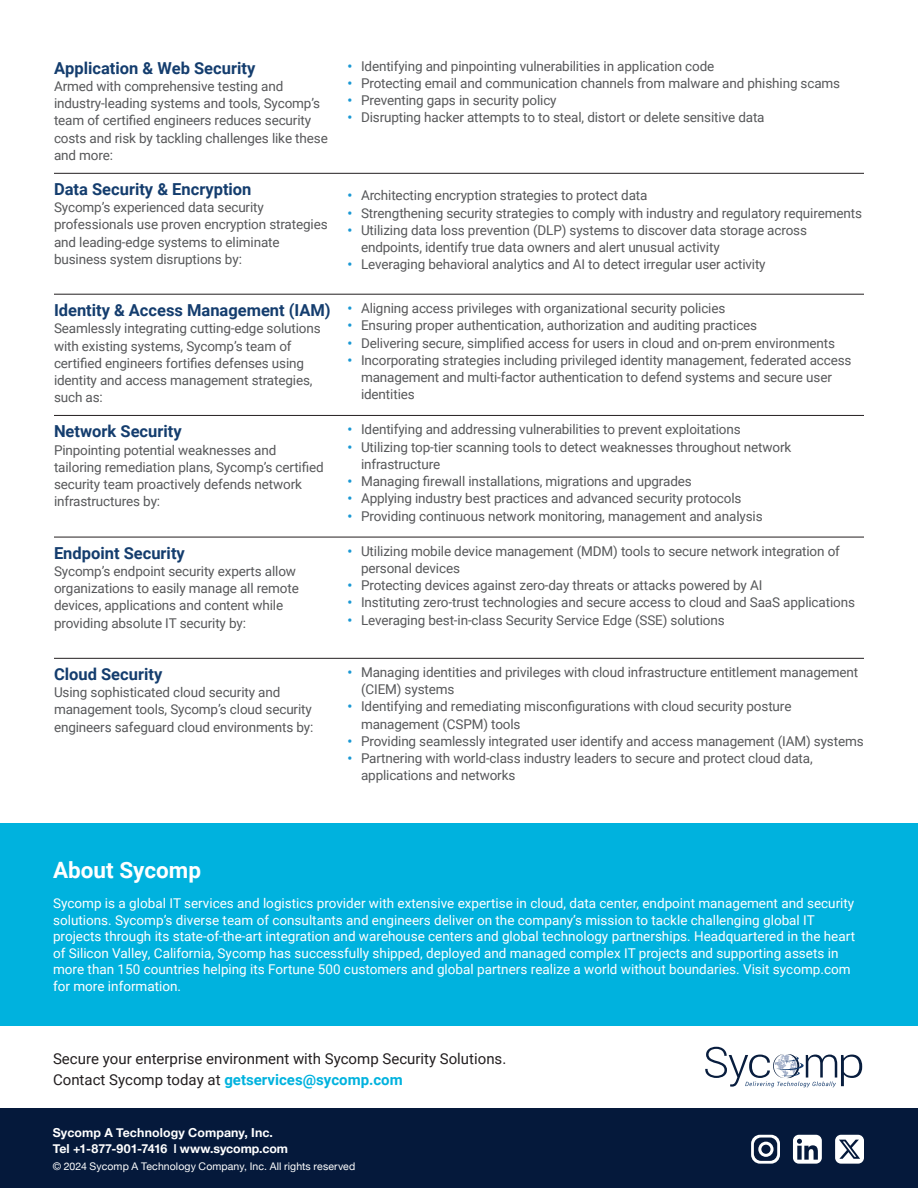
<style>
.page{position:relative;width:918px;height:1188px;background:#fff}
.page>*{position:absolute;margin:0;border:0;box-sizing:border-box;transform-origin:0 0}
.Heads{font:700 22.5px "Roboto";color:#fff}
.Heads-2{font:700 16.5px "Roboto";color:#143d6e}
.t1{font:15px/21px "Roboto";color:#231f20}
.Subheads{font:13.5px/17.2px "Roboto";letter-spacing:-.01em;color:#57585a}
.Body{font:13.5px/16.5px "Roboto";color:#fff}
.t2{font:700 12.3px/16.5px "Helvetica Neue";letter-spacing:.005em;color:#fff}
.t3{font:10.5px "Helvetica Neue";letter-spacing:.01em;color:#fff}
.s1{font-weight:700;color:#1a98d4}
.s2{font-weight:700;color:#00b2de}
.s3{font-weight:500}
</style>
<div class="page">
<div style="left:0;top:1108px;width:918px;height:80px;background:#05193b"></div>
<svg style="left:751px;top:1135px;width:29px;height:29px"></svg>
<svg style="left:793px;top:1135px;width:29px;height:29px"></svg>
<div style="left:835px;top:1135px;width:29px;height:29px;background:#fff;border-radius:6px"></div>
<svg style="left:839px;top:1140px;width:21px;height:19px"></svg>
<div style="left:0;top:824px;width:918px;height:202px;background:#00b2de"></div>
<svg style="left:705px;top:1047px;width:157px;height:40px"></svg>
<hr style="left:54px;top:173px;width:810px;height:1px;background:#231f20">
<hr style="left:54px;top:294px;width:810px;height:1px;background:#231f20">
<hr style="left:54px;top:415px;width:810px;height:1px;background:#231f20">
<hr style="left:54px;top:537px;width:810px;height:1px;background:#231f20">
<hr style="left:54px;top:658px;width:810px;height:1px;background:#231f20">
<p class="Heads-2" style="left:54px;top:56px;width:203px">Application &amp; Web Security</p>
<p class="Subheads" style="left:54px;top:77px;width:275px">Armed with comprehensive testing and industry-leading systems and tools, Sycomp’s team of certified engineers reduces security costs and risk by tackling challenges like these and more:</p>
<p class="Heads-2" style="left:54px;top:177px;width:199px">Data Security &amp; Encryption</p>
<p class="Subheads" style="left:54px;top:198px;width:275px">Sycomp’s experienced data security professionals use proven encryption strategies and leading-edge systems to eliminate business system disruptions by:</p>
<p class="Heads-2" style="left:54px;top:299px;width:278px">Identity &amp; Access Management (IAM)</p>
<p class="Subheads" style="left:54px;top:319px;width:268px">Seamlessly integrating cutting-edge solutions with existing systems, Sycomp’s team of certified engineers fortifies defenses using identity and access management strategies, such as:</p>
<p class="Heads-2" style="left:54px;top:420px;width:129px">Network Security</p>
<p class="Subheads" style="left:54px;top:441px;width:271px">Pinpointing potential weaknesses and tailoring remediation plans, Sycomp’s certified security team proactively defends network infrastructures by:</p>
<p class="Heads-2" style="left:54px;top:541px;width:132px">Endpoint Security</p>
<p class="Subheads" style="left:54px;top:562px;width:246px">Sycomp’s endpoint security experts allow organizations to easily manage all remote devices, applications and content while providing absolute IT security by:</p>
<p class="Heads-2" style="left:54px;top:662px;width:110px">Cloud Security</p>
<p class="Subheads" style="left:54px;top:683px;width:261px">Using sophisticated cloud security and management tools, Sycomp’s cloud security engineers safeguard cloud environments by:</p>
<p class="Subheads" style="left:348px;top:57px;width:368px"><span class="s1">•</span> Identifying and pinpointing vulnerabilities in application code</p>
<p class="Subheads" style="left:348px;top:74px;width:494px"><span class="s1">•</span> Protecting email and communication channels from malware and phishing scams</p>
<p class="Subheads" style="left:348px;top:91px;width:211px"><span class="s1">•</span> Preventing gaps in security policy</p>
<p class="Subheads" style="left:348px;top:108px;width:419px"><span class="s1">•</span> Disrupting hacker attempts to to steal, distort or delete sensitive data</p>
<p class="Subheads" style="left:348px;top:186px;width:302px"><span class="s1">•</span> Architecting encryption strategies to protect data</p>
<p class="Subheads" style="left:348px;top:204px;width:516px"><span class="s1">•</span> Strengthening security strategies to comply with industry and regulatory requirements</p>
<p class="Subheads" style="left:361px;top:221px;width:448px;text-indent:-14px"><span class="s1">•</span> Utilizing data loss prevention (DLP) systems to discover data storage across endpoints, identify true data owners and alert unusual activity</p>
<p class="Subheads" style="left:348px;top:255px;width:420px"><span class="s1">•</span> Leveraging behavioral analytics and AI to detect irregular user activity</p>
<p class="Subheads" style="left:348px;top:299px;width:379px"><span class="s1">•</span> Aligning access privileges with organizational security policies</p>
<p class="Subheads" style="left:348px;top:316px;width:411px"><span class="s1">•</span> Ensuring proper authentication, authorization and auditing practices</p>
<p class="Subheads" style="left:348px;top:334px;width:489px"><span class="s1">•</span> Delivering secure, simplified access for users in cloud and on-prem environments</p>
<p class="Subheads" style="left:361px;top:351px;width:492px;text-indent:-14px"><span class="s1">•</span> Incorporating strategies including privileged identity management, federated access management and multi-factor authentication to defend systems and secure user identities</p>
<p class="Subheads" style="left:348px;top:420px;width:395px"><span class="s1">•</span> Identifying and addressing vulnerabilities to prevent exploitations</p>
<p class="Subheads" style="left:361px;top:438px;width:432px;text-indent:-14px"><span class="s1">•</span> Utilizing top-tier scanning tools to detect weaknesses throughout network infrastructure</p>
<p class="Subheads" style="left:348px;top:472px;width:346px"><span class="s1">•</span> Managing firewall installations, migrations and upgrades</p>
<p class="Subheads" style="left:348px;top:489px;width:396px"><span class="s1">•</span> Applying industry best practices and advanced security protocols</p>
<p class="Subheads" style="left:348px;top:507px;width:417px"><span class="s1">•</span> Providing continuous network monitoring, management and analysis</p>
<p class="Subheads" style="left:361px;top:542px;width:480px;text-indent:-14px"><span class="s1">•</span> Utilizing mobile device management (MDM) tools to secure network integration of personal devices</p>
<p class="Subheads" style="left:348px;top:576px;width:416px"><span class="s1">•</span> Protecting devices against zero-day threats or attacks powered by AI</p>
<p class="Subheads" style="left:348px;top:593px;width:509px"><span class="s1">•</span> Instituting zero-trust technologies and secure access to cloud and SaaS applications</p>
<p class="Subheads" style="left:348px;top:611px;width:379px"><span class="s1">•</span> Leveraging best-in-class Security Service Edge (SSE) solutions</p>
<p class="Subheads" style="left:361px;top:663px;width:499px;text-indent:-14px"><span class="s1">•</span> Managing identities and privileges with cloud infrastructure entitlement management (CIEM) systems</p>
<p class="Subheads" style="left:361px;top:697px;width:432px;text-indent:-14px"><span class="s1">•</span> Identifying and remediating misconfigurations with cloud security posture management (CSPM) tools</p>
<p class="Subheads" style="left:348px;top:732px;width:518px"><span class="s1">•</span> Providing seamlessly integrated user identify and access management (IAM) systems</p>
<p class="Subheads" style="left:361px;top:749px;width:453px;text-indent:-14px"><span class="s1">•</span> Partnering with world-class industry leaders to secure and protect cloud data, applications and networks</p>
<p class="Heads" style="left:53px;top:854px;width:150px">About Sycomp</p>
<p class="Body" style="left:53px;top:895px;width:804px">Sycomp is a global IT services and logistics provider with extensive expertise in cloud, data center, endpoint management and security solutions. Sycomp’s diverse team of consultants and engineers deliver on the company’s mission to tackle challenging global IT projects through its state-of-the-art integration and warehouse centers and global technology partnerships. Headquartered in the heart of Silicon Valley, California, Sycomp has successfully shipped, deployed and managed complex IT projects and supporting assets in more than 150 countries helping its Fortune 500 customers and global partners realize a world without boundaries. Visit sycomp.com for more information.</p>
<p class="t1" style="left:53px;top:1048px;width:455px">Secure your enterprise environment with Sycomp Security Solutions.<br>Contact Sycomp today at <span class="s2">getservices@sycomp.com</span></p>
<p class="t2" style="left:53px;top:1125px;width:237px">Sycomp A Technology Company, Inc.<br>Tel +1-877-901-7416 <span class="s3">I</span> www.sycomp.com</p>
<p class="t3" style="left:53px;top:1159px;width:304px">© 2024 Sycomp A Technology Company, Inc. All rights reserved</p>
</div>
